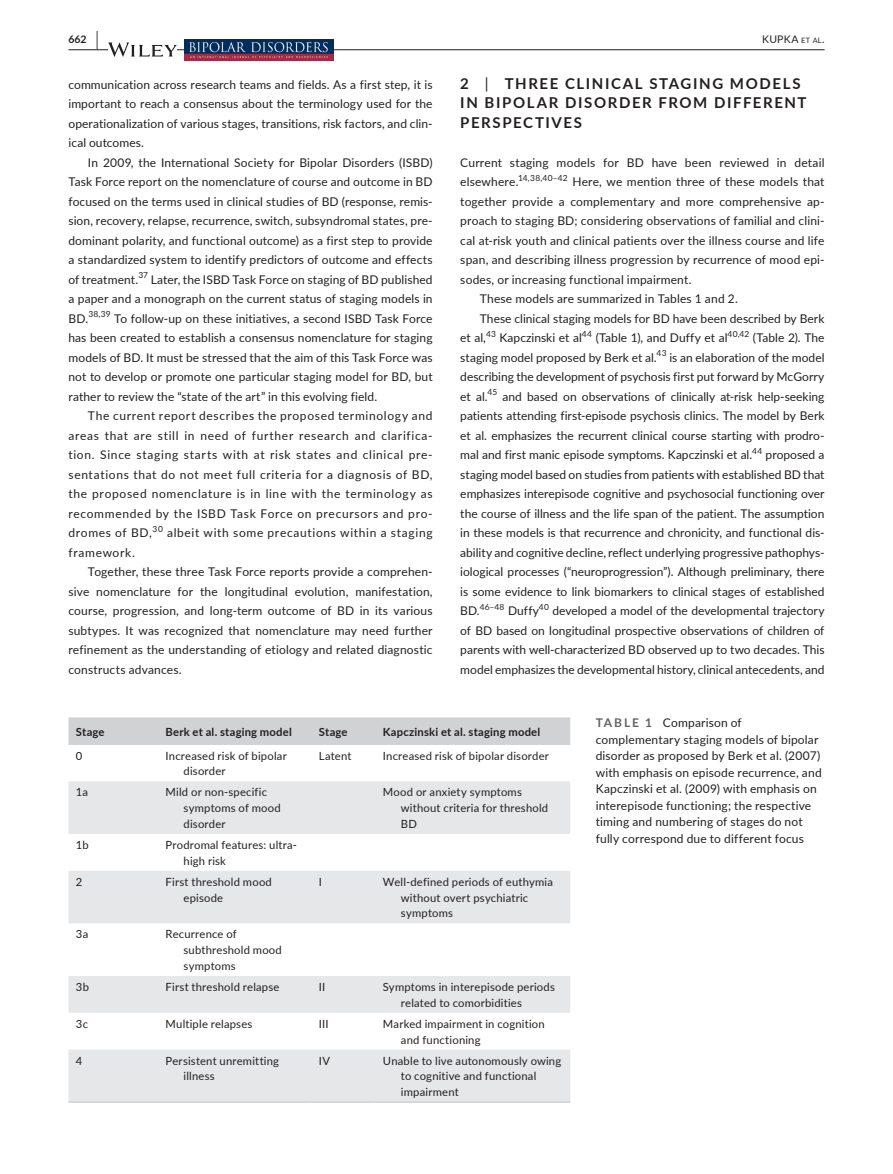
<style>
.page{position:relative;width:893px;height:1174px;background:#fff}
.page>*{position:absolute;margin:0;border:0;box-sizing:border-box;transform-origin:0 0}
.t1{font:700 15px/19.5px "Lato";letter-spacing:.11em;color:#231f20}
.t2{font:12px/19.5px "Lato";letter-spacing:.01em;color:#231f20;text-align:justify}
.t3{font:12px "Lato";letter-spacing:.055em;color:#231f20}
.t4{font:12px "Lato";letter-spacing:.06em;color:#231f20}
.t5{font:11.25px/15.8px "Lato";letter-spacing:.015em;color:#231f20}
.t6{font:700 11.25px "Lato";letter-spacing:.02em;color:#231f20}
.t7{font:10.5px "Lato";letter-spacing:.02em;color:#231f20}
.t8{font:700 10.5px "Lato";color:#231f20}
.t9{font:8.4px "Lato";letter-spacing:.02em;color:#231f20}
.s1{font-size:19.5px}
.s2{font-size:7.35px}
.s3{font-weight:400}
.s4{font-weight:700;color:#636366}
</style>
<div class="page">
<hr style="left:68px;top:49px;width:756px;height:1px;background:#231f20">
<svg style="left:108px;top:42px;width:69px;height:15px"></svg>
<img style="left:185px;top:39px;width:148px;height:21px">
<div style="left:68px;top:717px;width:502px;height:28px;background:#d1d2d4"></div>
<svg style="left:68px;top:781px;width:502px;height:320px;fill:#e6e7e9"></svg>
<hr style="left:68px;top:1101px;width:90px;height:1px;background:#d1d2d4">
<hr style="left:158px;top:1101px;width:153px;height:1px;background:#d1d2d4">
<hr style="left:311px;top:1101px;width:64px;height:1px;background:#d1d2d4">
<hr style="left:375px;top:1101px;width:195px;height:1px;background:#d1d2d4">
<p class="t8" style="left:68px;top:31px;width:31px">662 <span class="s1">|</span></p>
<p class="t7" style="left:762px;top:31px;width:64px">KUPKA <span class="s2">et al</span>.</p>
<p class="t2" style="left:68px;top:74px;width:366px">communication across research teams and fields. As a first step, it is important to reach a consensus about the terminology used for the operationalization of various stages, transitions, risk factors, and clin&shy;ical outcomes.</p>
<p class="t2" style="left:68px;top:152px;width:366px;text-indent:20px">In 2009, the International Society for Bipolar Disorders (ISBD)<br>Task Force report on the nomenclature of course and outcome in BD focused on the terms used in clinical studies of BD (response, remis&shy;sion, recovery, relapse, recurrence, switch, subsyndromal states, pre&shy;dominant polarity, and functional outcome) as a first step to provide a standardized system to identify predictors of outcome and effects of treatment.</p>
<p class="t1" style="left:460px;top:73px;width:348px">2 <span class="s3">|</span> THREE CLINICAL STAGING MODELS<br>IN BIPOLAR DISORDER FROM DIFFERENT<br>PERSPECTIVES</p>
<p class="t2" style="left:460px;top:152px;width:366px">Current staging models for BD have been reviewed in detail elsewhere.</p>
<p class="t9" style="left:518px;top:172px;width:51px">14,38,40–42</p>
<p class="t2" style="left:572px;top:171px;width:254px">Here, we mention three of these models that</p>
<p class="t2" style="left:460px;top:191px;width:366px">together provide a complementary and more comprehensive ap-</p>
<p class="t2" style="left:460px;top:210px;width:366px">proach to staging BD; considering observations of familial and clini-</p>
<p class="t2" style="left:460px;top:230px;width:366px">cal at-risk youth and clinical patients over the illness course and life</p>
<p class="t2" style="left:460px;top:249px;width:366px">span, and describing illness progression by recurrence of mood epi-</p>
<p class="t2" style="left:460px;top:269px;width:233px">sodes, or increasing functional impairment.</p>
<p class="t2" style="left:480px;top:288px;width:260px">These models are summarized in Tables 1 and 2.</p>
<p class="t2" style="left:480px;top:308px;width:346px">These clinical staging models for BD have been described by Berk</p>
<p class="t2" style="left:460px;top:327px;width:27px">et al,</p>
<p class="t9" style="left:486px;top:328px;width:11px">43</p>
<p class="t2" style="left:500px;top:327px;width:84px">Kapczinski et al</p>
<p class="t9" style="left:582px;top:328px;width:12px">44</p>
<p class="t2" style="left:596px;top:327px;width:133px">(Table 1), and Duffy et al</p>
<p class="t9" style="left:728px;top:328px;width:23px">40,42</p>
<p class="t2" style="left:753px;top:327px;width:73px">(Table 2). The</p>
<p class="t2" style="left:460px;top:347px;width:198px">staging model proposed by Berk et al.</p>
<p class="t9" style="left:657px;top:347px;width:11px">43</p>
<p class="t9" style="left:138px;top:269px;width:11px">37</p>
<p class="t2" style="left:68px;top:269px;width:366px;text-indent:82px">Later, the ISBD Task Force on staging of BD published a paper and a monograph on the current status of staging models in BD.</p>
<p class="t9" style="left:88px;top:308px;width:24px">38,39</p>
<p class="t2" style="left:68px;top:308px;width:366px;text-indent:46px">To follow-up on these initiatives, a second ISBD Task Force has been created to establish a consensus nomenclature for staging models of BD. It must be stressed that the aim of this Task Force was not to develop or promote one particular staging model for BD, but rather to review the “state of the art” in this evolving field.</p>
<p class="t2" style="left:68px;top:405px;width:366px;text-indent:20px">The current report describes the proposed terminology and areas that are still in need of further research and clarifica&shy;tion. Since staging starts with at risk states and clinical pre&shy;sentations that do not meet full criteria for a diagnosis of BD, the proposed nomenclature is in line with the terminology as recommended by the ISBD Task Force on precursors and pro&shy;dromes of BD,</p>
<p class="t2" style="left:460px;top:347px;width:366px;text-indent:209px">is an elaboration of the model describing the development of psychosis first put forward by McGorry et al.</p>
<p class="t9" style="left:488px;top:386px;width:11px">45</p>
<p class="t2" style="left:460px;top:386px;width:366px;text-indent:42px">and based on observations of clinically at-risk help-seeking patients attending first-episode psychosis clinics. The model by Berk et al. emphasizes the recurrent clinical course starting with prodro&shy;mal and first manic episode symptoms. Kapczinski et al.</p>
<p class="t9" style="left:752px;top:445px;width:12px">44</p>
<p class="t2" style="left:460px;top:444px;width:366px;text-indent:305px">proposed a staging model based on studies from patients with established BD that emphasizes interepisode cognitive and psychosocial functioning over the course of illness and the life span of the patient. The assumption in these models is that recurrence and chronicity, and functional dis&shy;ability and cognitive decline, reflect underlying progressive pathophys&shy;iological processes (“neuroprogression”). Although preliminary, there is some evidence to link biomarkers to clinical stages of established BD.</p>
<p class="t9" style="left:153px;top:523px;width:12px">30</p>
<p class="t3" style="left:167px;top:524px;width:267px">albeit with some precautions within a staging</p>
<p class="t4" style="left:68px;top:544px;width:68px">framework.</p>
<p class="t2" style="left:88px;top:561px;width:346px">Together, these three Task Force reports provide a comprehen-</p>
<p class="t2" style="left:68px;top:581px;width:366px">sive nomenclature for the longitudinal evolution, manifestation,</p>
<p class="t2" style="left:68px;top:600px;width:366px">course, progression, and long-term outcome of BD in its various</p>
<p class="t2" style="left:68px;top:620px;width:366px">subtypes. It was recognized that nomenclature may need further</p>
<p class="t2" style="left:68px;top:639px;width:366px">refinement as the understanding of etiology and related diagnostic</p>
<p class="t2" style="left:68px;top:659px;width:115px">constructs advances.</p>
<p class="t9" style="left:480px;top:601px;width:26px">46–48</p>
<p class="t2" style="left:508px;top:600px;width:33px">Duffy</p>
<p class="t9" style="left:539px;top:601px;width:11px">40</p>
<p class="t2" style="left:460px;top:600px;width:366px;text-indent:92px">developed a model of the developmental trajectory of BD based on longitudinal prospective observations of children of parents with well-characterized BD observed up to two decades. This model emphasizes the developmental history, clinical antecedents, and</p>
<p class="t6" style="left:76px;top:723px;width:30px">Stage</p>
<p class="t6" style="left:166px;top:723px;width:128px">Berk et al. staging model</p>
<p class="t6" style="left:319px;top:723px;width:30px">Stage</p>
<p class="t6" style="left:383px;top:723px;width:159px">Kapczinski et al. staging model</p>
<p class="t5" style="left:76px;top:747px;width:8px">0</p>
<p class="t5" style="left:184px;top:747px;width:105px;text-indent:-18px">Increased risk of bipolar disorder</p>
<p class="t5" style="left:319px;top:747px;width:34px">Latent</p>
<p class="t5" style="left:383px;top:747px;width:167px">Increased risk of bipolar disorder</p>
<p class="t5" style="left:76px;top:784px;width:14px">1a</p>
<p class="t5" style="left:184px;top:784px;width:99px;text-indent:-18px">Mild or non-specific symptoms of mood disorder</p>
<p class="t5" style="left:401px;top:784px;width:149px;text-indent:-18px">Mood or anxiety symptoms without criteria for threshold<br>BD</p>
<p class="t5" style="left:76px;top:836px;width:14px">1b</p>
<p class="t5" style="left:184px;top:836px;width:115px;text-indent:-18px">Prodromal features: ultra&shy;high risk</p>
<p class="t5" style="left:76px;top:873px;width:8px">2</p>
<p class="t5" style="left:184px;top:873px;width:90px;text-indent:-18px">First threshold mood episode</p>
<p class="t5" style="left:319px;top:873px;width:5px">I</p>
<p class="t5" style="left:401px;top:873px;width:154px;text-indent:-18px">Well-defined periods of euthymia without overt psychiatric symptoms</p>
<p class="t5" style="left:76px;top:926px;width:14px">3a</p>
<p class="t5" style="left:184px;top:926px;width:100px;text-indent:-18px">Recurrence of subthreshold mood symptoms</p>
<p class="t5" style="left:76px;top:978px;width:15px">3b</p>
<p class="t5" style="left:166px;top:978px;width:115px">First threshold relapse</p>
<p class="t5" style="left:319px;top:978px;width:8px">II</p>
<p class="t5" style="left:401px;top:978px;width:155px;text-indent:-18px">Symptoms in interepisode periods related to comorbidities</p>
<p class="t5" style="left:76px;top:1015px;width:14px">3c</p>
<p class="t5" style="left:166px;top:1015px;width:88px">Multiple relapses</p>
<p class="t5" style="left:319px;top:1015px;width:11px">III</p>
<p class="t5" style="left:401px;top:1015px;width:145px;text-indent:-18px">Marked impairment in cognition and functioning</p>
<p class="t5" style="left:76px;top:1052px;width:8px">4</p>
<p class="t5" style="left:184px;top:1052px;width:97px;text-indent:-18px">Persistent unremitting illness</p>
<p class="t5" style="left:319px;top:1052px;width:12px">IV</p>
<p class="t5" style="left:401px;top:1052px;width:162px;text-indent:-18px">Unable to live autonomously owing to cognitive and functional impairment</p>
<p class="t2" style="left:596px;top:714px;width:227px;line-height:16.5px;text-align:left"><span class="s4">TABLE 1</span> Comparison of complementary staging models of bipolar disorder as proposed by Berk et al. (2007) with emphasis on episode recurrence, and Kapczinski et al. (2009) with emphasis on interepisode functioning; the respective timing and numbering of stages do not fully correspond due to different focus</p>
</div>
